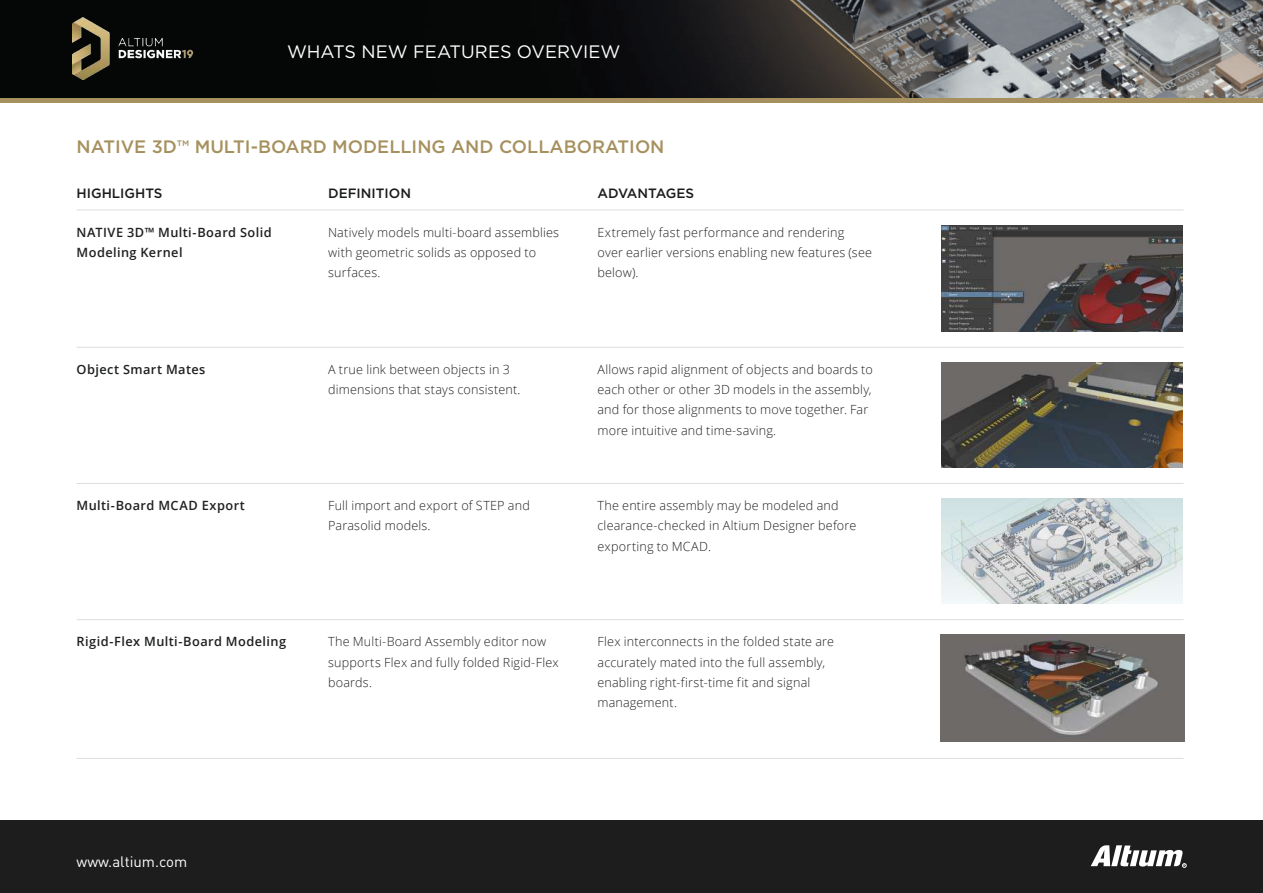
<style>
.page{position:relative;width:1263px;height:893px;background:#fff}
.page>*{position:absolute;margin:0;border:0;box-sizing:border-box;transform-origin:0 0}
.t1{font:500 18px "Gotham";color:#a6915e}
.t2{font:18px "Gotham";color:#fff}
.t3{font:15px "DIN Pro";color:#fff}
.t4{font:500 13.5px "Gotham";color:#1a1b1b}
.t5{font:600 12.75px/20.2px "Open Sans";letter-spacing:.035em;color:#1f2020}
.t6{font:300 12.6px/20.2px "Open Sans";letter-spacing:.015em;color:#1f2020}
.t7{font:800 2.4px "Open Sans";color:#fff}
</style>
<div class="page">
<div style="left:0;top:821px;width:1263px;height:72px;background:#1d1d1d"></div>
<svg style="left:1091px;top:845px;width:95px;height:23px"></svg>
<img style="left:0;top:0;width:1263px;height:99px">
<hr style="left:0;top:99px;width:1263px;height:4px;background:#a6915e">
<img style="left:72px;top:17px;width:124px;height:63px">
<img style="left:941px;top:225px;width:242px;height:107px">
<img style="left:941px;top:362px;width:242px;height:106px">
<hr style="left:77px;top:347px;width:251px;height:1px;background:#dcdddf">
<hr style="left:328px;top:347px;width:269px;height:1px;background:#dcdddf">
<hr style="left:597px;top:347px;width:309px;height:1px;background:#dcdddf">
<hr style="left:77px;top:758px;width:251px;height:1px;background:#dcdddf">
<hr style="left:328px;top:758px;width:269px;height:1px;background:#dcdddf">
<hr style="left:597px;top:758px;width:309px;height:1px;background:#dcdddf">
<hr style="left:906px;top:758px;width:277px;height:1px;background:#dcdddf">
<hr style="left:77px;top:210px;width:251px;height:1px;background:#dcdddf">
<hr style="left:328px;top:210px;width:269px;height:1px;background:#dcdddf">
<hr style="left:597px;top:210px;width:309px;height:1px;background:#dcdddf">
<hr style="left:906px;top:210px;width:277px;height:1px;background:#dcdddf">
<hr style="left:906px;top:347px;width:277px;height:1px;background:#dcdddf">
<hr style="left:77px;top:483px;width:251px;height:1px;background:#dcdddf">
<hr style="left:328px;top:483px;width:269px;height:1px;background:#dcdddf">
<hr style="left:597px;top:483px;width:309px;height:1px;background:#dcdddf">
<hr style="left:906px;top:483px;width:277px;height:1px;background:#dcdddf">
<hr style="left:77px;top:619px;width:251px;height:1px;background:#dcdddf">
<hr style="left:328px;top:619px;width:269px;height:1px;background:#dcdddf">
<hr style="left:597px;top:619px;width:309px;height:1px;background:#dcdddf">
<hr style="left:906px;top:619px;width:277px;height:1px;background:#dcdddf">
<img style="left:941px;top:499px;width:242px;height:105px">
<img style="left:940px;top:634px;width:244px;height:108px">
<h1 class="t2" style="left:287px;top:40px;width:335px">WHATS NEW FEATURES OVERVIEW</h1>
<h1 class="t1" style="left:77px;top:134px;width:589px">NATIVE 3D™ MULTI-BOARD MODELLING AND COLLABORATION</h1>
<p class="t4" style="left:77px;top:184px;width:88px">HIGHLIGHTS</p>
<p class="t4" style="left:328px;top:184px;width:84px">DEFINITION</p>
<p class="t4" style="left:597px;top:184px;width:98px">ADVANTAGES</p>
<p class="t5" style="left:77px;top:222px;width:197px">NATIVE 3D™ Multi-Board Solid<br>Modeling Kernel</p>
<p class="t6" style="left:328px;top:222px;width:232px">Natively models multi-board assemblies with geometric solids as opposed to surfaces.</p>
<p class="t6" style="left:597px;top:222px;width:276px">Extremely fast performance and rendering over earlier versions enabling new features (see below).</p>
<p class="t5" style="left:77px;top:359px;width:130px">Object Smart Mates</p>
<p class="t6" style="left:328px;top:359px;width:194px">A true link between objects in 3 dimensions that stays consistent.</p>
<p class="t6" style="left:597px;top:359px;width:277px">Allows rapid alignment of objects and boards to each other or other 3D models in the assembly, and for those alignments to move together. Far more intuitive and time-saving.</p>
<p class="t5" style="left:77px;top:495px;width:170px">Multi-Board MCAD Export</p>
<p class="t6" style="left:328px;top:495px;width:203px">Full import and export of STEP and<br>Parasolid models.</p>
<p class="t6" style="left:597px;top:495px;width:260px">The entire assembly may be modeled and clearance-checked in Altium Designer before exporting to MCAD.</p>
<p class="t5" style="left:77px;top:631px;width:211px">Rigid-Flex Multi-Board Modeling</p>
<p class="t6" style="left:328px;top:631px;width:232px">The Multi-Board Assembly editor now supports Flex and fully folded Rigid-Flex boards.</p>
<p class="t6" style="left:597px;top:631px;width:238px">Flex interconnects in the folded state are accurately mated into the full assembly, enabling right-first-time fit and signal management.</p>
<p class="t3" style="left:77px;top:851px;width:112px">www.altium.com</p>
<p class="t7" style="left:1183px;top:864px;width:3px">R</p>
</div>
